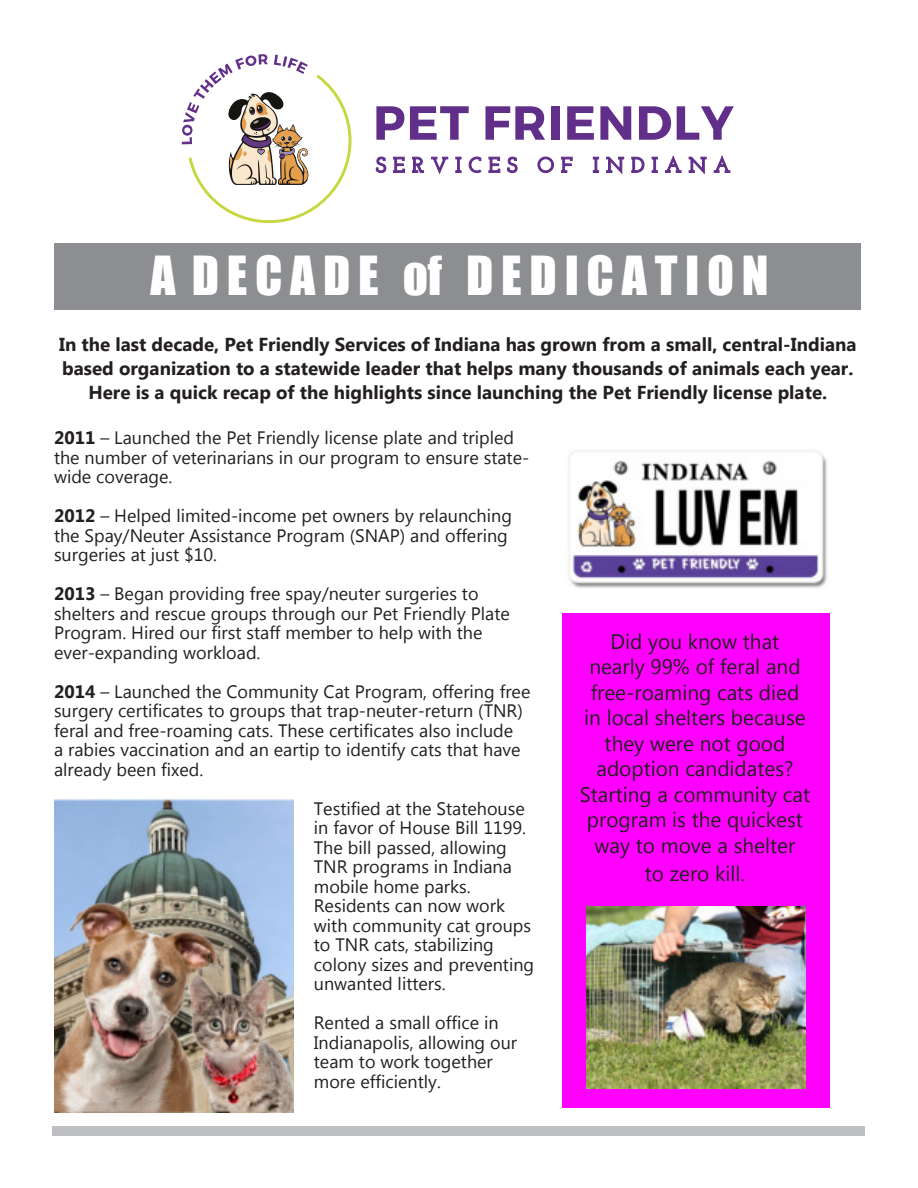
<style>
.page{position:relative;width:918px;height:1188px;background:#fff}
.page>*{position:absolute;margin:0;border:0;box-sizing:border-box;transform-origin:0 0}
.t1{font:49.5px "Impact";color:#fff}
.t2{font:21px/25.5px "Microsoft New Tai Lue";color:#231f20;text-align:center}
.t3{font:700 18.75px/24px "Microsoft New Tai Lue";color:#231f20;text-align:center}
.t4{font:18px/19.5px "Microsoft New Tai Lue";color:#231f20}
.s1{font-weight:700}
</style>
<div class="page">
<div style="left:53px;top:1126px;width:812px;height:9px;background:#bebfc2"></div>
<div style="left:55px;top:243px;width:806px;height:66px;background:#8c8e91"></div>
<div style="left:562px;top:614px;width:268px;height:494px;background:#f0f"></div>
<img style="left:587px;top:906px;width:218px;height:183px">
<img style="left:567px;top:451px;width:260px;height:137px">
<svg style="left:182px;top:54px;width:170px;height:169px"></svg>
<svg style="left:376px;top:106px;width:28px;height:34px"></svg>
<svg style="left:410px;top:106px;width:59px;height:34px"></svg>
<svg style="left:485px;top:106px;width:60px;height:34px"></svg>
<div style="left:551px;top:106px;width:8px;height:34px;background:#612f8a"></div>
<svg style="left:567px;top:106px;width:27px;height:34px"></svg>
<svg style="left:600px;top:106px;width:31px;height:34px"></svg>
<svg style="left:639px;top:106px;width:32px;height:34px"></svg>
<svg style="left:677px;top:106px;width:57px;height:34px"></svg>
<svg style="left:376px;top:157px;width:10px;height:16px"></svg>
<svg style="left:394px;top:157px;width:11px;height:16px"></svg>
<svg style="left:412px;top:157px;width:12px;height:16px"></svg>
<svg style="left:432px;top:157px;width:16px;height:16px"></svg>
<svg style="left:456px;top:157px;width:5px;height:16px"></svg>
<svg style="left:469px;top:157px;width:12px;height:16px"></svg>
<svg style="left:489px;top:157px;width:11px;height:16px"></svg>
<svg style="left:508px;top:157px;width:9px;height:16px"></svg>
<svg style="left:538px;top:157px;width:16px;height:16px"></svg>
<svg style="left:561px;top:157px;width:11px;height:16px"></svg>
<svg style="left:593px;top:157px;width:6px;height:16px"></svg>
<svg style="left:607px;top:157px;width:17px;height:16px"></svg>
<svg style="left:632px;top:157px;width:12px;height:16px"></svg>
<svg style="left:652px;top:157px;width:5px;height:16px"></svg>
<svg style="left:665px;top:156px;width:16px;height:17px"></svg>
<svg style="left:689px;top:157px;width:17px;height:16px"></svg>
<svg style="left:714px;top:156px;width:16px;height:17px"></svg>
<img style="left:54px;top:800px;width:240px;height:312px">
<h1 class="t1" style="left:151px;top:249px;width:620px">A D E C A D E of D E D I C A T I O N</h1>
<p class="t3" style="left:59px;top:334px;width:799px">In the last decade, Pet Friendly Services of Indiana has grown from a small, central-Indiana based organization to a statewide leader that helps many thousands of animals each year.<br>Here is a quick recap of the highlights since launching the Pet Friendly license plate.</p>
<p class="t4" style="left:54px;top:429px;width:477px"><span class="s1">2011</span> – Launched the Pet Friendly license plate and tripled the number of veterinarians in our program to ensure state&shy;wide coverage.</p>
<p class="t4" style="left:54px;top:507px;width:459px"><span class="s1">2012</span> – Helped limited-income pet owners by relaunching the Spay/Neuter Assistance Program (SNAP) and offering surgeries at just $10.</p>
<p class="t4" style="left:54px;top:585px;width:457px"><span class="s1">2013</span> – Began providing free spay/neuter surgeries to shelters and rescue groups through our Pet Friendly Plate Program. Hired our first staff member to help with the ever-expanding workload.</p>
<p class="t4" style="left:54px;top:683px;width:478px"><span class="s1">2014</span> – Launched the Community Cat Program, offering free surgery certificates to groups that trap-neuter-return (TNR) feral and free-roaming cats. These certificates also include<br>a rabies vaccination and an eartip to identify cats that have already been fixed.</p>
<p class="t4" style="left:314px;top:800px;width:222px">Testified at the Statehouse in favor of House Bill 1199.<br>The bill passed, allowing<br>TNR programs in Indiana mobile home parks.<br>Residents can now work with community cat groups to TNR cats, stabilizing colony sizes and preventing unwanted litters.</p>
<p class="t4" style="left:314px;top:1014px;width:205px">Rented a small office in<br>Indianapolis, allowing our team to work together more efficiently.</p>
<p class="t2" style="left:580px;top:630px;width:232px">Did you know that<br>nearly 99% of feral and free-roaming cats died in local shelters because they were not good adoption candidates?<br>Starting a community cat program is the quickest way to move a shelter</p>
<p class="t2" style="left:645px;top:863px;width:102px">to zero kill.</p>
</div>
